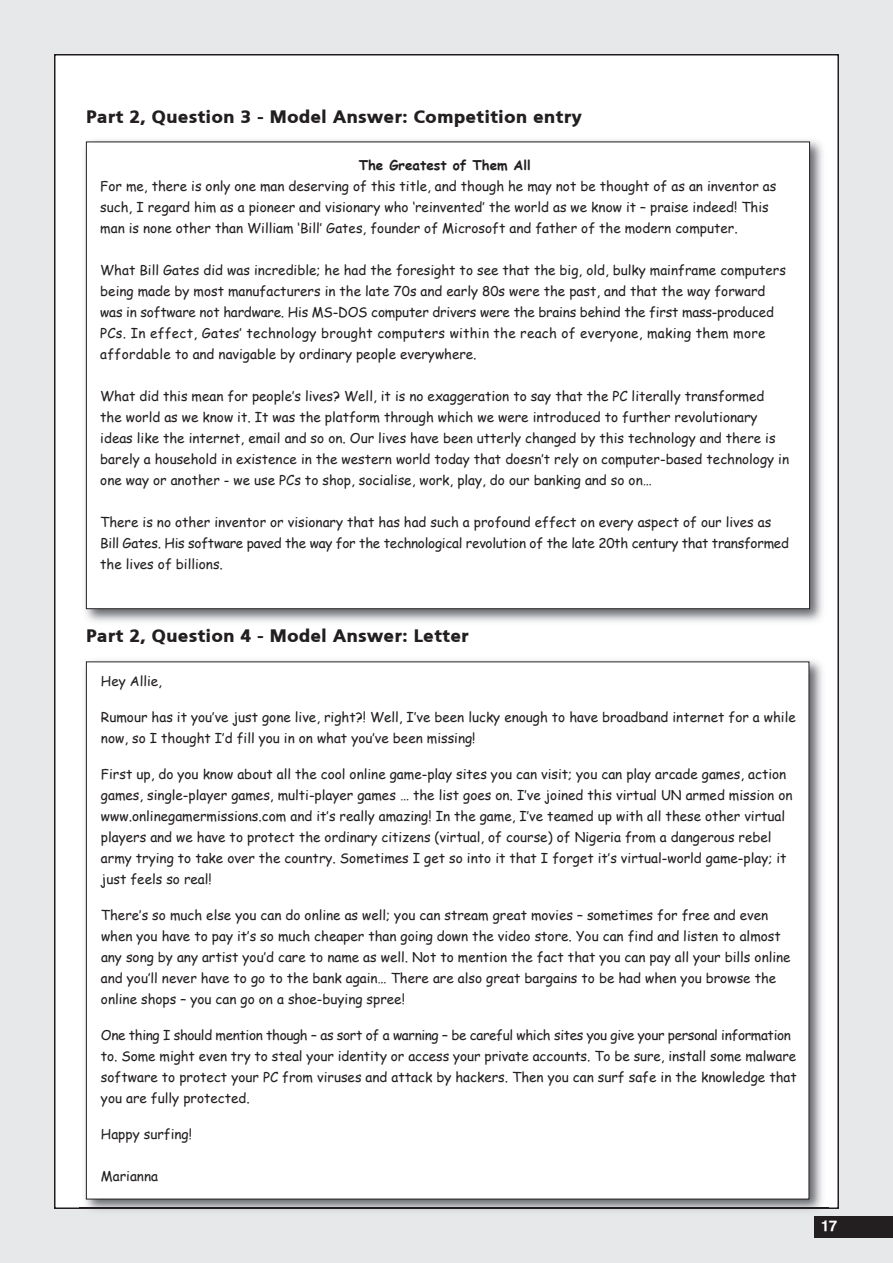
<style>
.page{position:relative;width:893px;height:1263px;background:#fff}
.page>*{position:absolute;margin:0;border:0;box-sizing:border-box;transform-origin:0 0}
.t1{font:900 18px "PF Catalog";color:#231f20}
.t2{font:15px "UB Helvetica Bold";color:#fff}
.t3{font:13.5px/21px "Comic Sans MS";color:#231f20}
.t4{font:700 13.5px "Comic Sans MS";color:#231f20}
</style>
<div class="page">
<div style="left:0;top:0;width:893px;height:1263px;background:linear-gradient(to right,#e2e3e4,#e2e3e4)"></div>
<div style="left:55px;top:55px;width:783px;height:1153px;background:#fff"></div>
<div style="left:814px;top:1216px;width:79px;height:21px;background:#231f20"></div>
<img style="left:80px;top:660px;width:748px;height:549px">
<div style="left:86px;top:662px;width:723px;height:537px;background:#fff"></div>
<img style="left:85px;top:140px;width:738px;height:482px">
<div style="left:86px;top:142px;width:723px;height:467px;background:#fff"></div>
<h1 class="t1" style="left:86px;top:106px;width:498px">Part 2, Question 3 - Model Answer: Competition entry</h1>
<p class="t4" style="left:359px;top:155px;width:174px">The Greatest of Them All</p>
<p class="t3" style="left:100px;top:175px;width:678px">For me, there is only one man deserving of this title, and though he may not be thought of as an inventor as such, I regard him as a pioneer and visionary who ‘reinvented’ the world as we know it – praise indeed! This man is none other than William ‘Bill’ Gates, founder of Microsoft and father of the modern computer.</p>
<p class="t3" style="left:100px;top:259px;width:687px">What Bill Gates did was incredible; he had the foresight to see that the big, old, bulky mainframe computers being made by most manufacturers in the late 70s and early 80s were the past, and that the way forward was in software not hardware. His MS-DOS computer drivers were the brains behind the first mass-produced PCs. In effect, Gates’ technology brought computers within the reach of everyone, making them more affordable to and navigable by ordinary people everywhere.</p>
<p class="t3" style="left:100px;top:385px;width:690px">What did this mean for people’s lives? Well, it is no exaggeration to say that the PC literally transformed the world as we know it. It was the platform through which we were introduced to further revolutionary ideas like the internet, email and so on. Our lives have been utterly changed by this technology and there is barely a household in existence in the western world today that doesn’t rely on computer-based technology in one way or another - we use PCs to shop, socialise, work, play, do our banking and so on…</p>
<p class="t3" style="left:100px;top:511px;width:690px">There is no other inventor or visionary that has had such a profound effect on every aspect of our lives as<br>Bill Gates. His software paved the way for the technological revolution of the late 20th century that transformed the lives of billions.</p>
<h1 class="t1" style="left:86px;top:625px;width:384px">Part 2, Question 4 - Model Answer: Letter</h1>
<p class="t3" style="left:101px;top:670px;width:63px">Hey Allie,</p>
<p class="t3" style="left:101px;top:706px;width:696px">Rumour has it you’ve just gone live, right?! Well, I’ve been lucky enough to have broadband internet for a while now, so I thought I’d fill you in on what you’ve been missing!</p>
<p class="t3" style="left:101px;top:763px;width:693px">First up, do you know about all the cool online game-play sites you can visit; you can play arcade games, action games, single-player games, multi-player games … the list goes on. I’ve joined this virtual UN armed mission on www.onlinegamermissions.com and it’s really amazing! In the game, I’ve teamed up with all these other virtual players and we have to protect the ordinary citizens (virtual, of course) of Nigeria from a dangerous rebel army trying to take over the country. Sometimes I get so into it that I forget it’s virtual-world game-play; it just feels so real!</p>
<p class="t3" style="left:101px;top:904px;width:691px">There’s so much else you can do online as well; you can stream great movies – sometimes for free and even when you have to pay it’s so much cheaper than going down the video store. You can find and listen to almost any song by any artist you’d care to name as well. Not to mention the fact that you can pay all your bills online and you’ll never have to go to the bank again… There are also great bargains to be had when you browse the online shops – you can go on a shoe-buying spree!</p>
<p class="t3" style="left:101px;top:1024px;width:697px">One thing I should mention though – as sort of a warning – be careful which sites you give your personal information to. Some might even try to steal your identity or access your private accounts. To be sure, install some malware software to protect your PC from viruses and attack by hackers. Then you can surf safe in the knowledge that you are fully protected.</p>
<p class="t3" style="left:101px;top:1123px;width:92px">Happy surfing!</p>
<p class="t3" style="left:101px;top:1165px;width:59px">Marianna</p>
<p class="t2" style="left:820px;top:1217px;width:19px">17</p>
</div>
